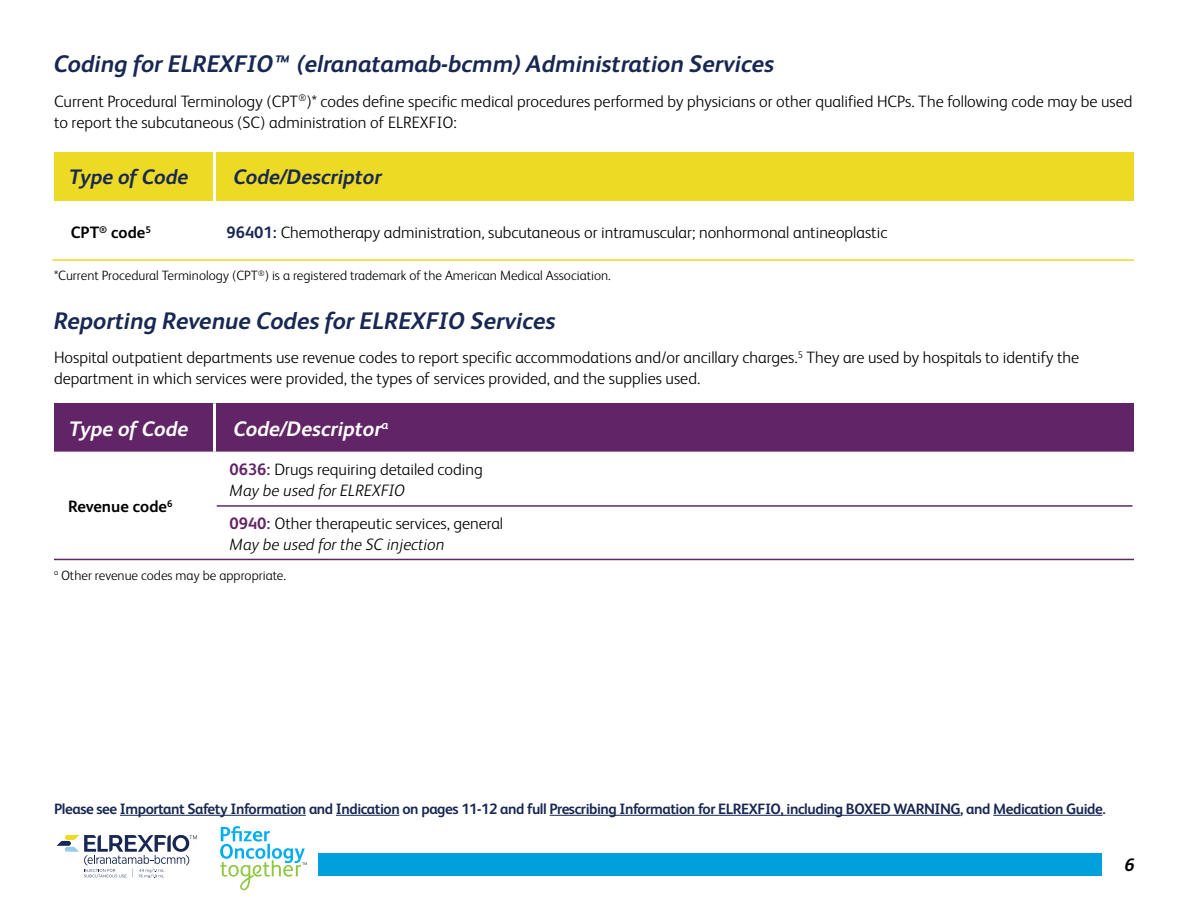
<style>
.page{position:relative;width:1188px;height:918px;background:#fff}
.page>*{position:absolute;margin:0;border:0;box-sizing:border-box;transform-origin:0 0}
.t1{font:italic 700 24px "FS Albert";color:#182853}
.t2{font:italic 700 21px "FS Albert";color:#fff}
.t3{font:italic 700 21px "FS Albert";color:#182853}
.t4{font:italic 700 18px "FS Albert";color:#000}
.t5{font:300 16.5px/21px "FS Albert";color:#000}
.t6{font:700 16.5px "FS Albert";color:#000}
.t7{font:700 15px "FS Albert";letter-spacing:-.03em;color:#182853}
.t8{font:300 13.5px "FS Albert";color:#000}
.s1{font-weight:700;color:#182853}
.s2{font-weight:700;color:#612466}
.s3{font-style:italic}
</style>
<div class="page">
<svg style="left:220px;top:826px;width:87px;height:64px"></svg>
<div style="left:318px;top:853px;width:784px;height:22px;background:#00a0dd"></div>
<svg style="left:57px;top:835px;width:140px;height:43px"></svg>
<hr style="left:120px;top:815px;width:186px;height:1px;background:#182853">
<hr style="left:336px;top:815px;width:63px;height:1px;background:#182853">
<hr style="left:550px;top:815px;width:410px;height:1px;background:#182853">
<hr style="left:993px;top:815px;width:109px;height:1px;background:#182853">
<div style="left:54px;top:152px;width:1080px;height:48px;background:#ecda24"></div>
<hr style="left:213px;top:138px;width:3px;height:76px;background:#fff">
<div style="left:54px;top:403px;width:1080px;height:49px;background:#612466"></div>
<hr style="left:213px;top:403px;width:3px;height:49px;background:#fff">
<hr style="left:54px;top:559px;width:162px;height:1px;background:#612466">
<hr style="left:217px;top:505px;width:915px;height:2px;background:#612466">
<hr style="left:216px;top:559px;width:918px;height:1px;background:#612466">
<hr style="left:52px;top:259px;width:161px;height:2px;background:#ecda24">
<hr style="left:213px;top:259px;width:921px;height:2px;background:#ecda24">
<h1 class="t1" style="left:54px;top:50px;width:722px">Coding for ELREXFIO™ (elranatamab-bcmm) Administration Services</h1>
<p class="t5" style="left:54px;top:91px;width:1080px">Current Procedural Terminology (CPT<sup>®</sup>)* codes define specific medical procedures performed by physicians or other qualified HCPs. The following code may be used to report the subcutaneous (SC) administration of ELREXFIO:</p>
<p class="t3" style="left:69px;top:165px;width:121px">Type of Code</p>
<p class="t3" style="left:234px;top:165px;width:149px">Code/Descriptor</p>
<p class="t6" style="left:71px;top:223px;width:82px">CPT<sup>®</sup> code<sup>5</sup></p>
<p class="t5" style="left:226px;top:222px;width:662px"><span class="s1">96401:</span> Chemotherapy administration, subcutaneous or intramuscular; nonhormonal antineoplastic</p>
<p class="t8" style="left:54px;top:268px;width:558px">*Current Procedural Terminology (CPT<sup>®</sup>) is a registered trademark of the American Medical Association.</p>
<h1 class="t1" style="left:54px;top:307px;width:503px">Reporting Revenue Codes for ELREXFIO Services</h1>
<p class="t5" style="left:54px;top:347px;width:1027px">Hospital outpatient departments use revenue codes to report specific accommodations and/or ancillary charges.<sup>5</sup> They are used by hospitals to identify the department in which services were provided, the types of services provided, and the supplies used.</p>
<p class="t2" style="left:69px;top:416px;width:121px">Type of Code</p>
<p class="t2" style="left:234px;top:416px;width:156px">Code/Descriptor<sup>a</sup></p>
<p class="t6" style="left:68px;top:497px;width:106px">Revenue code<sup>6</sup></p>
<p class="t5" style="left:230px;top:459px;width:255px"><span class="s2">0636:</span> Drugs requiring detailed coding<br><span class="s3">May be used for ELREXFIO</span></p>
<p class="t5" style="left:230px;top:512px;width:275px"><span class="s2">0940:</span> Other therapeutic services, general<br><span class="s3">May be used for the SC injection</span></p>
<p class="t8" style="left:54px;top:567px;width:234px"><sup>a</sup> Other revenue codes may be appropriate.</p>
<p class="t7" style="left:54px;top:800px;width:1053px">Please see Important Safety Information and Indication on pages 11-12 and full Prescribing Information for ELREXFIO, including BOXED WARNING, and Medication Guide.</p>
<p class="t4" style="left:1125px;top:855px;width:12px">6</p>
</div>
